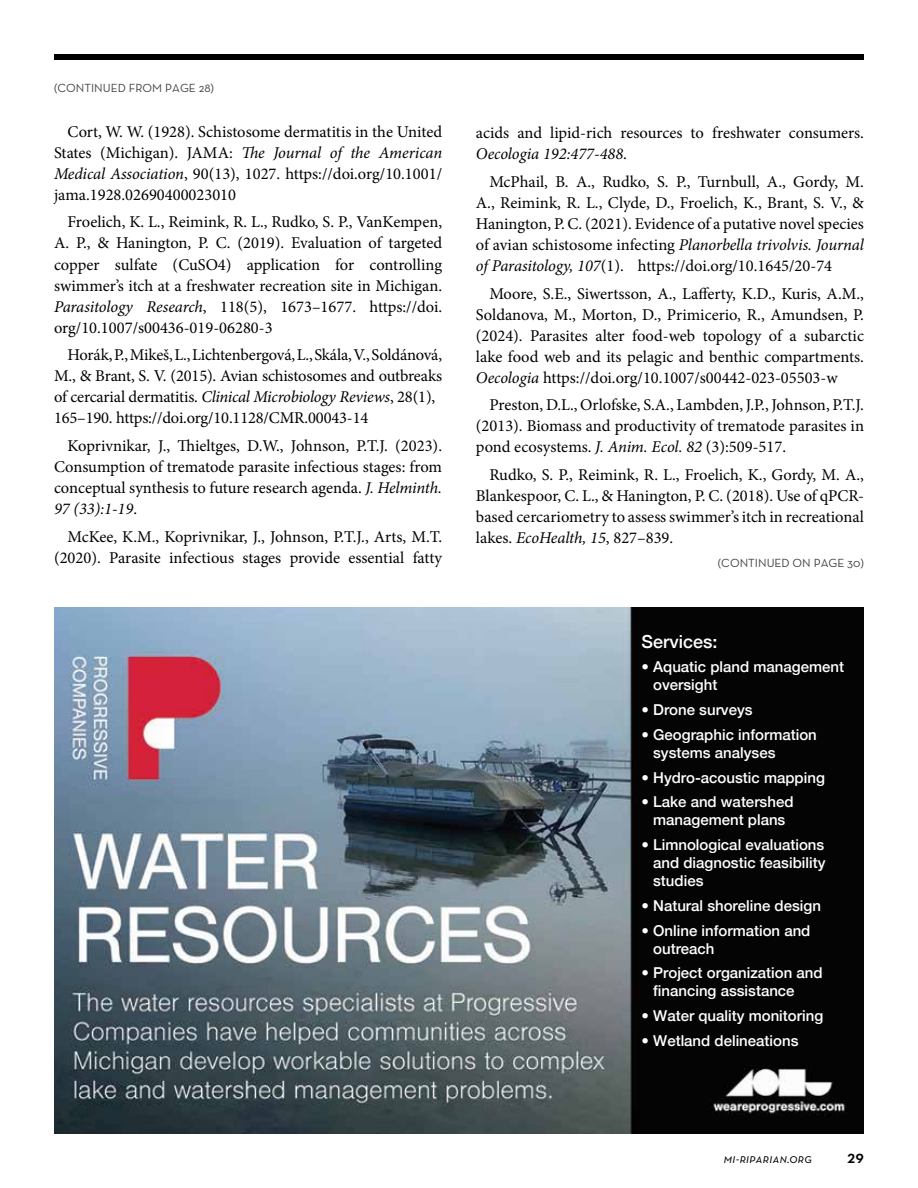
<style>
.page{position:relative;width:918px;height:1188px;background:#fff}
.page>*{position:absolute;margin:0;border:0;box-sizing:border-box;transform-origin:0 0}
.t1{font:500 18px "Helvetica Neue";color:#fff}
.t2{font:18px "Neutra Text Demi SC";color:#000}
.t3{font:16.5px/21px "Minion Pro";letter-spacing:-.005em;color:#000;text-align:justify}
.t4{font:500 15px/18px "Helvetica Neue";color:#fff}
.t5{font:13.5px "Neutra Text Book SC Italic";letter-spacing:.02em;color:#000}
.t6{font:12px "Neutra Text";color:#414042}
.s1{font-style:italic}
</style>
<div class="page">
<img style="left:54px;top:607px;width:810px;height:527px">
<div style="left:54px;top:54px;width:810px;height:6px;background:#000"></div>
<p class="t6" style="left:54px;top:81px;width:162px">(CONTINUED FROM PAGE 28)</p>
<p class="t3" style="left:54px;top:121px;width:390px;text-indent:13px">Cort, W. W. (1928). Schistosome dermatitis in the United States (Michigan). JAMA: <span class="s1">The Journal of the American Medical Association</span>, 90(13), 1027. https://doi.org/10.1001/ jama.1928.02690400023010</p>
<p class="t3" style="left:54px;top:212px;width:390px;text-indent:13px">Froelich, K. L., Reimink, R. L., Rudko, S. P., VanKempen, A. P., &amp; Hanington, P. C. (2019). Evaluation of targeted copper sulfate (CuSO4) application for controlling swimmer’s itch at a freshwater recreation site in Michigan.<br><span class="s1">Parasitology Research</span>, 118(5), 1673–1677. https://doi. org/10.1007/s00436-019-06280-3</p>
<p class="t3" style="left:54px;top:345px;width:390px;text-align:left;text-indent:13px">Horák, P., Mikeš, L., Lichtenbergová, L., Skála, V., Soldánová, M., &amp; Brant, S. V. (2015). Avian schistosomes and outbreaks of cercarial dermatitis. <span class="s1">Clinical Microbiology Reviews</span>, 28(1), 165–190. https://doi.org/10.1128/CMR.00043-14</p>
<p class="t3" style="left:54px;top:435px;width:390px;text-indent:13px">Koprivnikar, J., Thieltges, D.W., Johnson, P.T.J. (2023).<br>Consumption of trematode parasite infectious stages: from conceptual synthesis to future research agenda. <span class="s1">J. Helminth.<br>97 (33):1-19</span>.</p>
<p class="t3" style="left:54px;top:526px;width:390px;text-align:right">McKee, K.M., Koprivnikar, J., Johnson, P.T.J., Arts, M.T. (2020). Parasite infectious stages provide essential fatty</p>
<p class="t3" style="left:476px;top:122px;width:390px">acids and lipid-rich resources to freshwater consumers.<br><span class="s1">Oecologia 192:477-488</span>.</p>
<p class="t3" style="left:476px;top:171px;width:390px;text-indent:13px">McPhail, B. A., Rudko, S. P., Turnbull, A., Gordy, M.<br>A., Reimink, R. L., Clyde, D., Froelich, K., Brant, S. V., &amp; Hanington, P. C. (2021). Evidence of a putative novel species of avian schistosome infecting <span class="s1">Planorbella trivolvis. Journal of Parasitology, 107</span>(1). https://doi.org/10.1645/20-74</p>
<p class="t3" style="left:476px;top:283px;width:390px;text-indent:13px">Moore, S.E., Siwertsson, A., Lafferty, K.D., Kuris, A.M., Soldanova, M., Morton, D., Primicerio, R., Amundsen, P. (2024). Parasites alter food-web topology of a subarctic lake food web and its pelagic and benthic compartments.<br><span class="s1">Oecologia</span> https://doi.org/10.1007/s00442-023-05503-w</p>
<p class="t3" style="left:476px;top:395px;width:390px;text-indent:13px">Preston, D.L., Orlofske, S.A., Lambden, J.P., Johnson, P.T.J. (2013). Biomass and productivity of trematode parasites in pond ecosystems. <span class="s1">J. Anim. Ecol. 82</span> (3):509-517.</p>
<p class="t3" style="left:476px;top:464px;width:390px;text-indent:13px">Rudko, S. P., Reimink, R. L., Froelich, K., Gordy, M. A., Blankespoor, C. L., &amp; Hanington, P. C. (2018). Use of qPCR&shy;based cercariometry to assess swimmer’s itch in recreational lakes. <span class="s1">EcoHealth, 15</span>, 827–839.</p>
<p class="t6" style="left:718px;top:556px;width:148px">(CONTINUED ON PAGE 30)</p>
<p class="t1" style="left:642px;top:627px;width:78px">Services:</p>
<p class="t4" style="left:653px;top:657px;width:192px;text-indent:-12px">• Aquatic pland management oversight</p>
<p class="t4" style="left:642px;top:700px;width:113px">• Drone surveys</p>
<p class="t4" style="left:653px;top:724px;width:165px;text-indent:-12px">• Geographic information systems analyses</p>
<p class="t4" style="left:642px;top:767px;width:185px">• Hydro-acoustic mapping</p>
<p class="t4" style="left:642px;top:792px;width:153px;text-align:center">• Lake and watershed management plans</p>
<p class="t4" style="left:653px;top:835px;width:174px;text-align:justify;text-indent:-12px">• Limnological evaluations and diagnostic feasibility studies</p>
<p class="t4" style="left:642px;top:895px;width:181px">• Natural shoreline design</p>
<p class="t4" style="left:653px;top:920px;width:159px;text-indent:-12px">• Online information and outreach</p>
<p class="t4" style="left:653px;top:963px;width:171px;text-indent:-12px">• Project organization and financing assistance</p>
<p class="t4" style="left:642px;top:1006px;width:183px">• Water quality monitoring</p>
<p class="t4" style="left:642px;top:1030px;width:158px">• Wetland delineations</p>
<p class="t5" style="left:724px;top:1150px;width:90px">mi-riparian.org</p>
<p class="t2" style="left:847px;top:1146px;width:18px">29</p>
</div>
